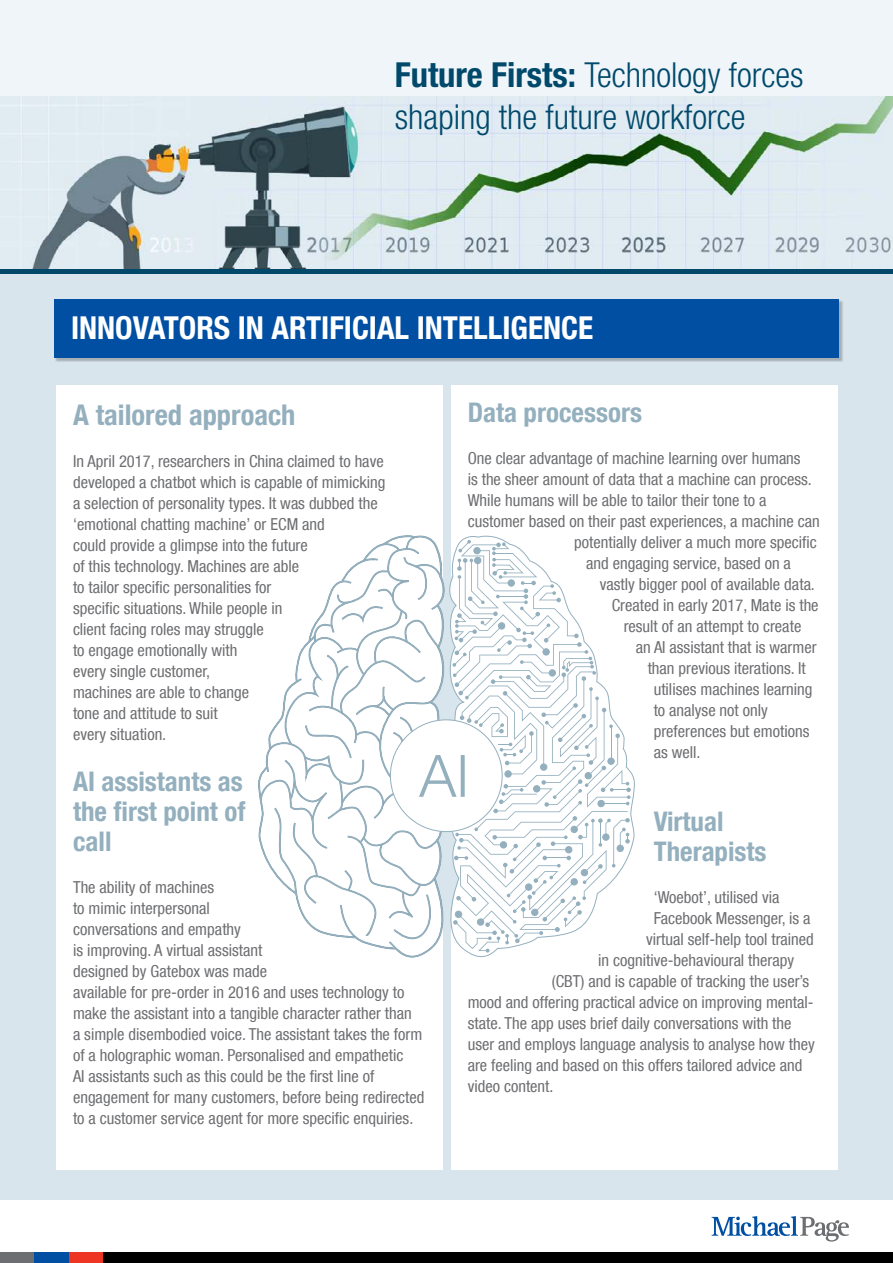
<style>
.page{position:relative;width:893px;height:1263px;background:#fff}
.page>*{position:absolute;margin:0;border:0;box-sizing:border-box;transform-origin:0 0}
.t1{font:300 condensed 34.5px/41.4px "Helvetica Neue";color:#00496b}
.t2{font:700 condensed 31.5px "Helvetica Neue LT Com";color:#fff}
.t3{font:700 condensed 28.5px "Helvetica Neue LT Com";color:#94b0be}
.t4{font:700 condensed 27px/30px "Helvetica Neue LT Com";color:#94b0be}
.t5{font:condensed 16.5px/21px "Helvetica Neue LT Com";color:#6d6e71}
.s1{font-weight:700}
</style>
<div class="page">
<div style="left:0;top:274px;width:893px;height:925px;background:#d8e5ec"></div>
<div style="left:0;top:0;width:893px;height:118px;background:#eff5f9"></div>
<img style="left:0;top:97px;width:893px;height:173px">
<hr style="left:1px;top:270px;width:892px;height:4px;background:#00496b">
<div style="left:0;top:1252px;width:893px;height:11px;background:#000"></div>
<div style="left:68px;top:1252px;width:34px;height:11px;background:#ee3524"></div>
<div style="left:0;top:1252px;width:34px;height:11px;background:#6d6e71"></div>
<div style="left:34px;top:1252px;width:34px;height:11px;background:#004fa3"></div>
<svg style="left:712px;top:1216px;width:137px;height:25px"></svg>
<div style="left:451px;top:385px;width:387px;height:784px;background:#fff"></div>
<div style="left:56px;top:385px;width:387px;height:784px;background:#fff"></div>
<div style="left:55px;top:300px;width:789px;height:62px;background:#a6b0b6"></div>
<div style="left:54px;top:299px;width:785px;height:59px;background:#004fa3"></div>
<svg style="left:258px;top:535px;width:373px;height:423px"></svg>
<h1 class="t1" style="left:395px;top:54px;width:410px"><span class="s1">Future Firsts:</span> Technology forces shaping the future workforce</h1>
<h2 class="t2" style="left:71px;top:309px;width:524px">INNOVATORS IN ARTIFICIAL INTELLIGENCE</h2>
<h3 class="t3" style="left:73px;top:398px;width:224px">A tailored approach</h3>
<p class="t5" style="left:73px;top:450px;width:314px">In April 2017, researchers in China claimed to have developed a chatbot which is capable of mimicking a selection of personality types. It was dubbed the ‘emotional chatting machine’ or ECM and<br>could provide a glimpse into the future<br>of this technology. Machines are able<br>to tailor specific personalities for<br>specific situations. While people in<br>client facing roles may struggle<br>to engage emotionally with<br>every single customer,<br>machines are able to change<br>tone and attitude to suit<br>every situation.</p>
<h3 class="t4" style="left:73px;top:766px;width:174px;text-align:justify">AI assistants as the first point of call</h3>
<p class="t5" style="left:73px;top:876px;width:353px">The ability of machines<br>to mimic interpersonal<br>conversations and empathy<br>is improving. A virtual assistant<br>designed by Gatebox was made<br>available for pre-order in 2016 and uses technology to make the assistant into a tangible character rather than<br>a simple disembodied voice. The assistant takes the form of a holographic woman. Personalised and empathetic<br>AI assistants such as this could be the first line of engagement for many customers, before being redirected to a customer service agent for more specific enquiries.</p>
<h3 class="t4" style="left:468px;top:397px;width:176px">Data processors</h3>
<p class="t5" style="left:468px;top:447px;width:334px">One clear advantage of machine learning over humans</p>
<p class="t5" style="left:468px;top:468px;width:346px">is the sheer amount of data that a machine can process.</p>
<p class="t5" style="left:468px;top:489px;width:300px">While humans will be able to tailor their tone to a</p>
<p class="t5" style="left:468px;top:510px;width:354px">customer based on their past experiences, a machine can</p>
<p class="t5" style="left:574px;top:531px;width:244px">potentially deliver a much more specific</p>
<p class="t5" style="left:586px;top:552px;width:206px">and engaging service, based on a</p>
<p class="t5" style="left:600px;top:573px;width:217px">vastly bigger pool of available data.</p>
<p class="t5" style="left:612px;top:594px;width:208px">Created in early 2017, Mate is the</p>
<p class="t5" style="left:624px;top:615px;width:179px">result of an attempt to create</p>
<p class="t5" style="left:636px;top:636px;width:182px">an AI assistant that is warmer</p>
<p class="t5" style="left:648px;top:657px;width:160px">than previous iterations. It</p>
<p class="t5" style="left:654px;top:678px;width:160px">utilises machines learning</p>
<p class="t5" style="left:654px;top:699px;width:116px">to analyse not only</p>
<p class="t5" style="left:654px;top:720px;width:157px">preferences but emotions</p>
<p class="t5" style="left:654px;top:741px;width:48px">as well.</p>
<h3 class="t4" style="left:654px;top:807px;width:114px">Virtual<br>Therapists</h3>
<p class="t5" style="left:654px;top:887px;width:127px">‘Woebot’, utilised via</p>
<p class="t5" style="left:654px;top:908px;width:158px">Facebook Messenger, is a</p>
<p class="t5" style="left:646px;top:929px;width:169px">virtual self-help tool trained</p>
<p class="t5" style="left:598px;top:950px;width:198px">in cognitive-behavioural therapy</p>
<p class="t5" style="left:552px;top:971px;width:259px">(CBT) and is capable of tracking the user’s</p>
<p class="t5" style="left:468px;top:992px;width:347px">mood and offering practical advice on improving mental-</p>
<p class="t5" style="left:468px;top:1013px;width:325px">state. The app uses brief daily conversations with the</p>
<p class="t5" style="left:468px;top:1034px;width:348px">user and employs language analysis to analyse how they</p>
<p class="t5" style="left:468px;top:1055px;width:336px">are feeling and based on this offers tailored advice and</p>
<p class="t5" style="left:468px;top:1076px;width:87px">video content.</p>
</div>
